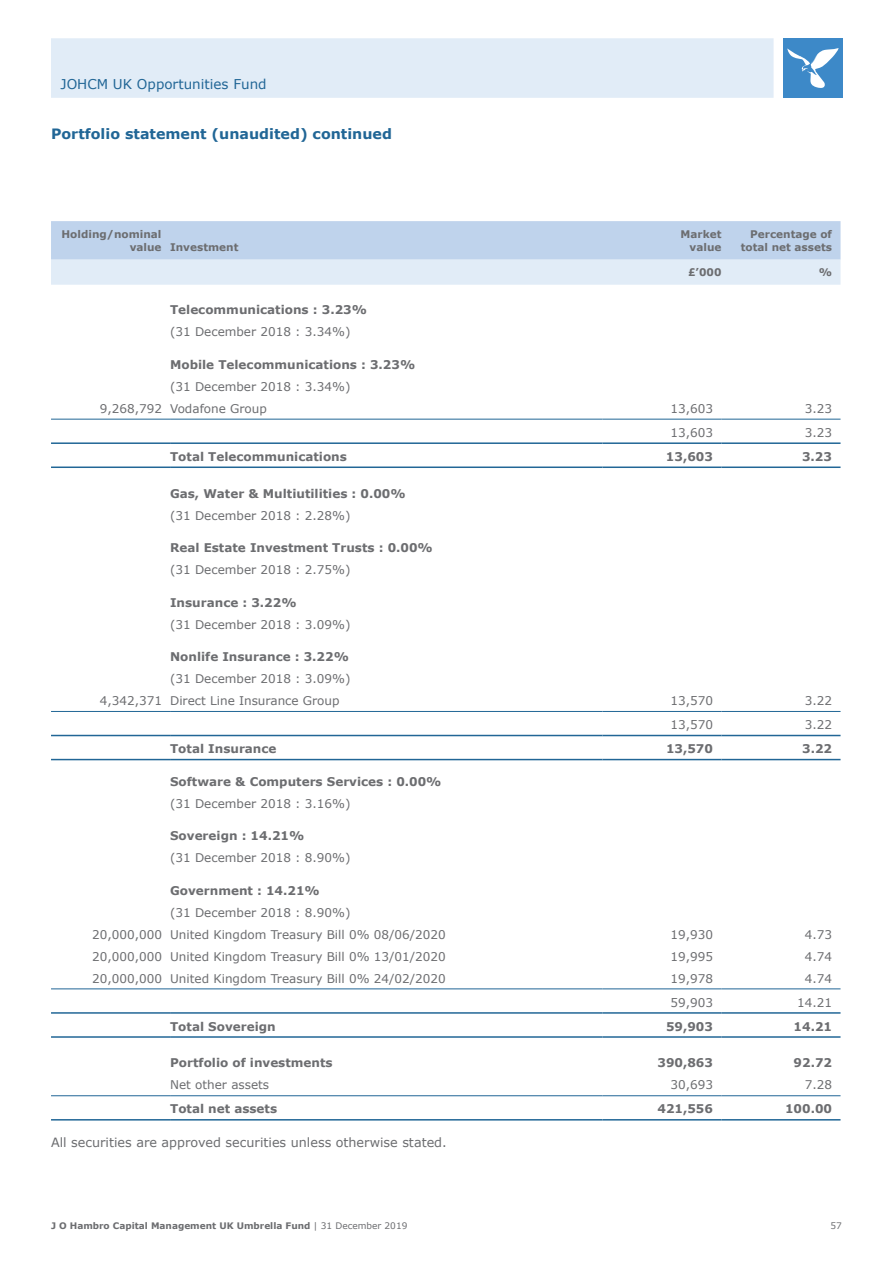
<style>
.page{position:relative;width:893px;height:1263px;background:#fff}
.page>*{position:absolute;margin:0;border:0;box-sizing:border-box;transform-origin:0 0}
.t1{font:700 14.25px "Verdana";color:#216696}
.t2{font:13.5px "Verdana";color:#216696}
.t3{font:12.75px "Verdana";color:#6c6d70}
.t4{font:12px/21.9px "Verdana";color:#6c6d70}
.t5{font:700 12px "Verdana";color:#6c6d70}
.t6{font:700 10.5px/13.5px "Verdana";color:#6c6d70;text-align:right}
.t7{font:700 9px "Verdana";color:#6c6d70}
.t8{font:9px "Verdana";color:#6c6d70}
.s1{font-weight:400}
</style>
<div class="page">
<div style="left:51px;top:38px;width:723px;height:60px;background:#e1ecf7"></div>
<div style="left:783px;top:38px;width:60px;height:60px;background:#3d89c8"></div>
<svg style="left:787px;top:48px;width:51px;height:40px"></svg>
<svg style="left:51px;top:221px;width:789px;height:64px;background:#ccddf0"></svg>
<hr style="left:51px;top:442px;width:119px;height:2px;background:#216696">
<hr style="left:170px;top:442px;width:432px;height:2px;background:#216696">
<hr style="left:602px;top:442px;width:119px;height:2px;background:#216696">
<hr style="left:721px;top:442px;width:119px;height:2px;background:#216696">
<hr style="left:51px;top:1012px;width:119px;height:2px;background:#216696">
<hr style="left:170px;top:1012px;width:432px;height:2px;background:#216696">
<hr style="left:602px;top:1012px;width:119px;height:2px;background:#216696">
<hr style="left:721px;top:1012px;width:119px;height:2px;background:#216696">
<hr style="left:51px;top:419px;width:119px;height:1px;background:#216696">
<hr style="left:170px;top:419px;width:432px;height:1px;background:#216696">
<hr style="left:602px;top:419px;width:119px;height:1px;background:#216696">
<hr style="left:721px;top:419px;width:119px;height:1px;background:#216696">
<hr style="left:51px;top:466px;width:119px;height:2px;background:#216696">
<hr style="left:170px;top:466px;width:432px;height:2px;background:#216696">
<hr style="left:602px;top:466px;width:119px;height:2px;background:#216696">
<hr style="left:721px;top:466px;width:119px;height:2px;background:#216696">
<hr style="left:51px;top:988px;width:119px;height:1px;background:#216696">
<hr style="left:170px;top:988px;width:432px;height:1px;background:#216696">
<hr style="left:602px;top:988px;width:119px;height:1px;background:#216696">
<hr style="left:721px;top:988px;width:119px;height:1px;background:#216696">
<hr style="left:51px;top:1036px;width:119px;height:2px;background:#216696">
<hr style="left:170px;top:1036px;width:432px;height:2px;background:#216696">
<hr style="left:602px;top:1036px;width:119px;height:2px;background:#216696">
<hr style="left:721px;top:1036px;width:119px;height:2px;background:#216696">
<hr style="left:51px;top:1095px;width:119px;height:1px;background:#216696">
<hr style="left:170px;top:1095px;width:432px;height:1px;background:#216696">
<hr style="left:602px;top:1095px;width:119px;height:1px;background:#216696">
<hr style="left:721px;top:1095px;width:119px;height:1px;background:#216696">
<hr style="left:51px;top:1119px;width:119px;height:1px;background:#216696">
<hr style="left:170px;top:1119px;width:432px;height:1px;background:#216696">
<hr style="left:602px;top:1119px;width:119px;height:1px;background:#216696">
<hr style="left:721px;top:1119px;width:119px;height:1px;background:#216696">
<hr style="left:51px;top:735px;width:119px;height:1px;background:#216696">
<hr style="left:170px;top:735px;width:432px;height:1px;background:#216696">
<hr style="left:602px;top:735px;width:119px;height:1px;background:#216696">
<hr style="left:721px;top:735px;width:119px;height:1px;background:#216696">
<hr style="left:51px;top:711px;width:119px;height:1px;background:#216696">
<hr style="left:170px;top:711px;width:432px;height:1px;background:#216696">
<hr style="left:602px;top:711px;width:119px;height:1px;background:#216696">
<hr style="left:721px;top:711px;width:119px;height:1px;background:#216696">
<hr style="left:51px;top:759px;width:119px;height:1px;background:#216696">
<hr style="left:170px;top:759px;width:432px;height:1px;background:#216696">
<hr style="left:602px;top:759px;width:119px;height:1px;background:#216696">
<hr style="left:721px;top:759px;width:119px;height:1px;background:#216696">
<p class="t2" style="left:61px;top:76px;width:208px">JOHCM UK Opportunities Fund</p>
<p class="t1" style="left:51px;top:125px;width:342px">Portfolio statement (unaudited) continued</p>
<p class="t6" style="left:130px;top:227px;width:110px;text-align:left;text-indent:-68px">Holding/nominal<br>value Investment</p>
<p class="t6" style="left:680px;top:227px;width:42px">Market value</p>
<p class="t6" style="left:741px;top:227px;width:93px">Percentage of total net assets</p>
<p class="t6" style="left:688px;top:266px;width:35px">£’000</p>
<p class="t6" style="left:819px;top:266px;width:15px">%</p>
<p class="t5" style="left:170px;top:302px;width:198px">Telecommunications : 3.23%</p>
<p class="t4" style="left:170px;top:321px;width:182px">(31 December 2018 : 3.34%)</p>
<p class="t5" style="left:170px;top:357px;width:247px">Mobile Telecommunications : 3.23%</p>
<p class="t4" style="left:100px;top:376px;width:252px;text-indent:70px">(31 December 2018 : 3.34%)<br>9,268,792 Vodafone Group</p>
<p class="t4" style="left:670px;top:398px;width:44px">13,603</p>
<p class="t4" style="left:805px;top:398px;width:29px">3.23</p>
<p class="t4" style="left:670px;top:422px;width:44px">13,603</p>
<p class="t4" style="left:805px;top:422px;width:29px">3.23</p>
<p class="t5" style="left:170px;top:449px;width:178px">Total Telecommunications</p>
<p class="t5" style="left:666px;top:449px;width:48px">13,603</p>
<p class="t5" style="left:802px;top:449px;width:31px">3.23</p>
<p class="t5" style="left:170px;top:485px;width:237px">Gas, Water &amp; Multiutilities : 0.00%</p>
<p class="t4" style="left:170px;top:504px;width:182px">(31 December 2018 : 2.28%)</p>
<p class="t5" style="left:170px;top:540px;width:264px">Real Estate Investment Trusts : 0.00%</p>
<p class="t4" style="left:170px;top:559px;width:182px">(31 December 2018 : 2.75%)</p>
<p class="t5" style="left:170px;top:594px;width:128px">Insurance : 3.22%</p>
<p class="t4" style="left:170px;top:613px;width:182px">(31 December 2018 : 3.09%)</p>
<p class="t5" style="left:170px;top:649px;width:180px">Nonlife Insurance : 3.22%</p>
<p class="t4" style="left:100px;top:668px;width:252px;text-indent:70px">(31 December 2018 : 3.09%)<br>4,342,371 Direct Line Insurance Group</p>
<p class="t4" style="left:670px;top:690px;width:44px">13,570</p>
<p class="t4" style="left:805px;top:690px;width:29px">3.22</p>
<p class="t4" style="left:670px;top:714px;width:44px">13,570</p>
<p class="t4" style="left:805px;top:714px;width:29px">3.22</p>
<p class="t5" style="left:170px;top:741px;width:108px">Total Insurance</p>
<p class="t5" style="left:666px;top:741px;width:48px">13,570</p>
<p class="t5" style="left:802px;top:741px;width:31px">3.22</p>
<p class="t5" style="left:170px;top:774px;width:273px">Software &amp; Computers Services : 0.00%</p>
<p class="t4" style="left:170px;top:792px;width:182px">(31 December 2018 : 3.16%)</p>
<p class="t5" style="left:170px;top:828px;width:136px">Sovereign : 14.21%</p>
<p class="t4" style="left:170px;top:847px;width:182px">(31 December 2018 : 8.90%)</p>
<p class="t5" style="left:170px;top:883px;width:151px">Government : 14.21%</p>
<p class="t4" style="left:92px;top:901px;width:355px;text-indent:78px">(31 December 2018 : 8.90%)<br>20,000,000 United Kingdom Treasury Bill 0% 08/06/2020</p>
<p class="t4" style="left:670px;top:923px;width:44px">19,930</p>
<p class="t4" style="left:805px;top:923px;width:29px">4.73</p>
<p class="t4" style="left:92px;top:945px;width:355px">20,000,000 United Kingdom Treasury Bill 0% 13/01/2020</p>
<p class="t4" style="left:670px;top:945px;width:44px">19,995</p>
<p class="t4" style="left:805px;top:945px;width:29px">4.74</p>
<p class="t4" style="left:92px;top:967px;width:355px">20,000,000 United Kingdom Treasury Bill 0% 24/02/2020</p>
<p class="t4" style="left:670px;top:967px;width:44px">19,978</p>
<p class="t4" style="left:805px;top:967px;width:29px">4.74</p>
<p class="t4" style="left:670px;top:991px;width:44px">59,903</p>
<p class="t4" style="left:797px;top:991px;width:36px">14.21</p>
<p class="t5" style="left:170px;top:1018px;width:107px">Total Sovereign</p>
<p class="t5" style="left:666px;top:1018px;width:48px">59,903</p>
<p class="t5" style="left:794px;top:1018px;width:40px">14.21</p>
<p class="t5" style="left:170px;top:1055px;width:164px">Portfolio of investments</p>
<p class="t5" style="left:657px;top:1055px;width:57px">390,863</p>
<p class="t5" style="left:794px;top:1055px;width:40px">92.72</p>
<p class="t4" style="left:170px;top:1074px;width:101px">Net other assets</p>
<p class="t4" style="left:670px;top:1074px;width:44px">30,693</p>
<p class="t4" style="left:805px;top:1074px;width:29px">7.28</p>
<p class="t5" style="left:170px;top:1101px;width:109px">Total net assets</p>
<p class="t5" style="left:657px;top:1101px;width:57px">421,556</p>
<p class="t5" style="left:785px;top:1101px;width:48px">100.00</p>
<p class="t3" style="left:51px;top:1134px;width:397px">All securities are approved securities unless otherwise stated.</p>
<p class="t7" style="left:51px;top:1220px;width:358px">J O Hambro Capital Management UK Umbrella Fund <span class="s1">| 31 December 2019</span></p>
<p class="t8" style="left:830px;top:1220px;width:13px">57</p>
</div>
